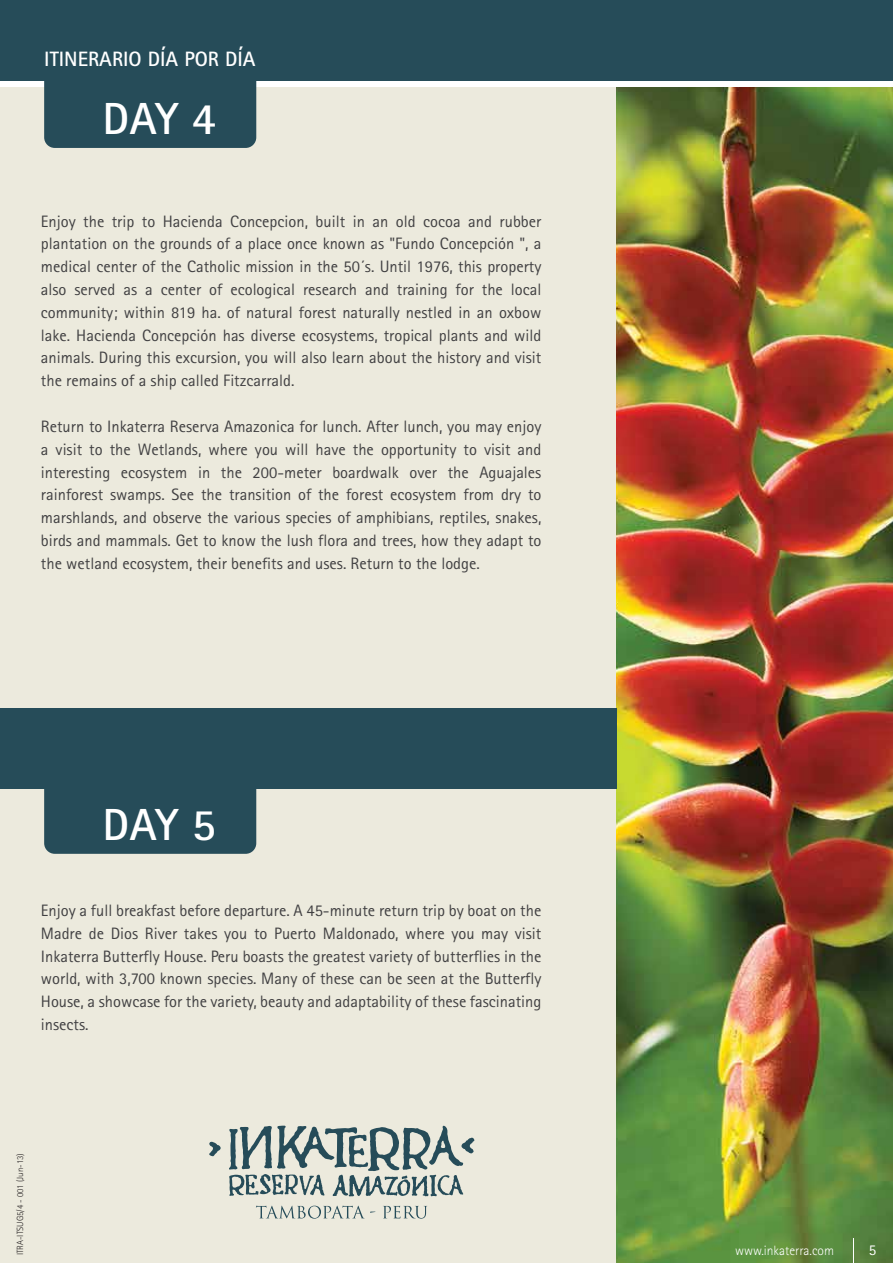
<style>
.page{position:relative;width:893px;height:1263px;background:#fff}
.page>*{position:absolute;margin:0;border:0;box-sizing:border-box;transform-origin:0 0}
.t1{font:700 45px "Rotis Sans Serif";letter-spacing:-.02em;color:#fff}
.t2{font:700 20.85px "Rotis Sans Serif";color:#fff}
.t3{font:16.5px/22.8px "Rotis Sans Serif";color:#414042;text-align:justify}
.t4{font:15px "Rotis Sans Serif";color:#fff}
.t5{font:300 13.5px "Rotis Sans Serif";color:#fff}
.t6{font:300 9px "Rotis Sans Serif";color:#231f20}
</style>
<div class="page">
<div style="left:0;top:88px;width:893px;height:1175px;background:#eceadd"></div>
<img style="left:616px;top:88px;width:277px;height:1174px">
<div style="left:0;top:0;width:893px;height:81px;background:#264c59"></div>
<div style="left:0;top:708px;width:616px;height:81px;background:#264c59"></div>
<svg style="left:209px;top:1125px;width:265px;height:71px"></svg>
<svg style="left:256px;top:1206px;width:119px;height:12px"></svg>
<svg style="left:383px;top:1206px;width:44px;height:12px"></svg>
<svg style="left:853px;top:1238px;width:1px;height:25px"></svg>
<div style="left:44px;top:18px;width:212px;height:130px;background:#264c59;border-radius:11px"></div>
<div style="left:44px;top:724px;width:212px;height:130px;background:#264c59;border-radius:11px"></div>
<p class="t2" style="left:44px;top:46px;width:213px">ITINERARIO DÍA POR DÍA</p>
<h1 class="t1" style="left:103px;top:90px;width:115px">DAY 4</h1>
<p class="t3" style="left:41px;top:210px;width:502px">Enjoy the trip to Hacienda Concepcion, built in an old cocoa and rubber plantation on the grounds of a place once known as "Fundo Concepción ", a medical center of the Catholic mission in the 50´s. Until 1976, this property also served as a center of ecological research and training for the local community; within 819 ha. of natural forest naturally nestled in an oxbow lake. Hacienda Concepción has diverse ecosystems, tropical plants and wild animals. During this excursion, you will also learn about the history and visit the remains of a ship called Fitzcarrald.</p>
<p class="t3" style="left:41px;top:415px;width:502px">Return to Inkaterra Reserva Amazonica for lunch. After lunch, you may enjoy a visit to the Wetlands, where you will have the opportunity to visit and interesting ecosystem in the 200-meter boardwalk over the Aguajales rainforest swamps. See the transition of the forest ecosystem from dry to marshlands, and observe the various species of amphibians, reptiles, snakes, birds and mammals. Get to know the lush flora and trees, how they adapt to the wetland ecosystem, their benefits and uses. Return to the lodge.</p>
<h1 class="t1" style="left:103px;top:796px;width:115px">DAY 5</h1>
<p class="t3" style="left:41px;top:899px;width:502px">Enjoy a full breakfast before departure. A 45-minute return trip by boat on the Madre de Dios River takes you to Puerto Maldonado, where you may visit Inkaterra Butterfly House. Peru boasts the greatest variety of butterflies in the world, with 3,700 known species. Many of these can be seen at the Butterfly House, a showcase for the variety, beauty and adaptability of these fascinating insects.</p>
<p class="t6" style="left:15px;top:1255px;width:103px;rotate:-90deg">ITRA-ITSUG5/4 - 001 (Jun-13)</p>
<p class="t5" style="left:735px;top:1243px;width:100px">www.inkaterra.com</p>
<p class="t4" style="left:869px;top:1241px;width:9px">5</p>
</div>
